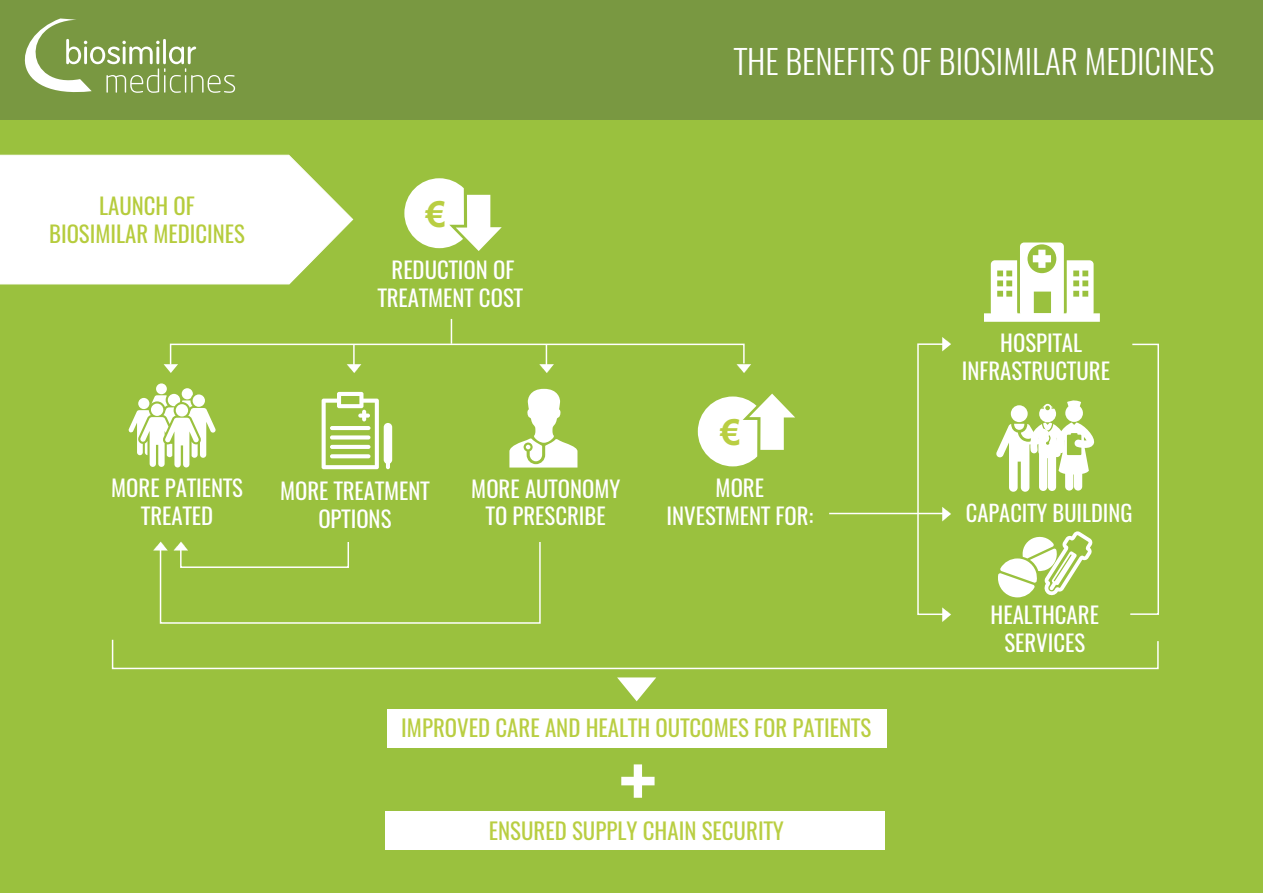
<style>
.page{position:relative;width:1263px;height:893px;background:#fff}
.page>*{position:absolute;margin:0;border:0;box-sizing:border-box;transform-origin:0 0}
.t1{font:700 66.6px "Arial";color:#fff}
.t2{font:700 36px "Arial";color:#b9ce42}
.t3{font:italic 33.45px "Oswald";color:#fff}
.t4{font:22.95px "Oswald";color:#b9ce42}
.t5{font:22.8px/27.9px "Oswald";color:#fff;text-align:center}
.t6{font:22.8px/27.9px "Oswald";color:#b6cc3d;text-align:center}
.t7{font:22.5px "Oswald";color:#fff}
</style>
<div class="page">
<div style="left:0;top:102px;width:1263px;height:791px;background:#9ac13e"></div>
<div style="left:0;top:0;width:1263px;height:120px;background:#799841"></div>
<svg style="left:404px;top:178px;width:98px;height:73px"></svg>
<svg style="left:698px;top:394px;width:97px;height:72px"></svg>
<div style="left:156px;top:383px;width:11px;height:11px;background:#fff;border-radius:50%"></div>
<svg style="left:128px;top:388px;width:88px;height:79px"></svg>
<svg style="left:322px;top:392px;width:70px;height:77px"></svg>
<svg style="left:509px;top:389px;width:68px;height:79px"></svg>
<svg style="left:984px;top:242px;width:116px;height:80px"></svg>
<svg style="left:996px;top:400px;width:99px;height:92px"></svg>
<svg style="left:998px;top:531px;width:95px;height:66px"></svg>
<svg style="left:24px;top:18px;width:211px;height:75px"></svg>
<svg style="left:0;top:155px;width:353px;height:129px;background:#f5f9ec"></svg>
<div style="left:387px;top:709px;width:499px;height:38px;background:#fff"></div>
<div style="left:386px;top:811px;width:499px;height:38px;background:#fff"></div>
<svg style="left:164px;top:319px;width:587px;height:54px"></svg>
<svg style="left:153px;top:541px;width:388px;height:83px"></svg>
<svg style="left:916px;top:337px;width:35px;height:285px"></svg>
<hr style="left:829px;top:513px;width:115px;height:1px;background:#fff">
<svg style="left:111px;top:639px;width:1048px;height:31px"></svg>
<svg style="left:1130px;top:343px;width:29px;height:272px"></svg>
<svg style="left:617px;top:677px;width:39px;height:24px"></svg>
<p class="t6" style="left:49px;top:192px;width:197px">LAUNCH OF<br>BIOSIMILAR MEDICINES</p>
<h2 class="t2" style="left:426px;top:200px;width:22px">€</h2>
<p class="t5" style="left:378px;top:255px;width:147px">REDUCTION OF<br>TREATMENT COST</p>
<h3 class="t3" style="left:734px;top:39px;width:482px">THE BENEFITS OF BIOSIMILAR MEDICINES</h3>
<h2 class="t2" style="left:720px;top:419px;width:22px">€</h2>
<p class="t5" style="left:962px;top:329px;width:150px">HOSPITAL<br>INFRASTRUCTURE</p>
<p class="t5" style="left:111px;top:474px;width:133px">MORE PATIENTS<br>TREATED</p>
<p class="t5" style="left:280px;top:477px;width:151px">MORE TREATMENT<br>OPTIONS</p>
<p class="t5" style="left:471px;top:474px;width:151px">MORE AUTONOMY<br>TO PRESCRIBE</p>
<p class="t5" style="left:666px;top:474px;width:148px">MORE<br>INVESTMENT FOR:</p>
<p class="t4" style="left:401px;top:712px;width:471px">IMPROVED CARE AND HEALTH OUTCOMES FOR PATIENTS</p>
<h1 class="t1" style="left:618px;top:756px;width:40px">+</h1>
<p class="t4" style="left:489px;top:815px;width:297px">ENSURED SUPPLY CHAIN SECURITY</p>
<p class="t7" style="left:966px;top:497px;width:168px">CAPACITY BUILDING</p>
<p class="t5" style="left:991px;top:601px;width:110px">HEALTHCARE<br>SERVICES</p>
</div>
